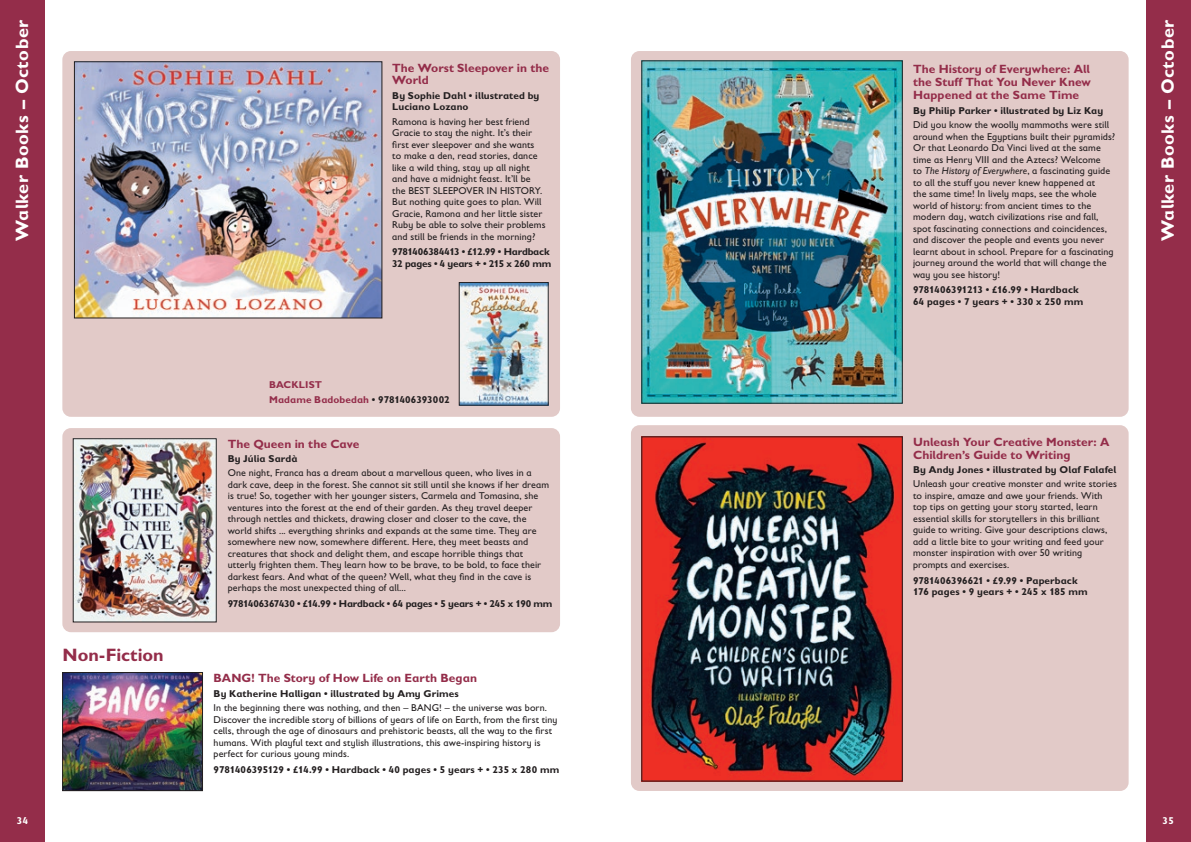
<style>
.page{position:relative;width:1191px;height:842px;background:#fff}
.page>*{position:absolute;margin:0;border:0;box-sizing:border-box;transform-origin:0 0}
.t1{font:700 18px "Gill Sans Infant Std";letter-spacing:.03em;color:#fff}
.t2{font:700 18px "Gill Sans Infant Std";color:#942d4a}
.t3{font:700 12px/13px "Gill Sans Infant Std";color:#942d4a}
.t4{font:10px/11.5px "Gill Sans Infant Std";letter-spacing:.01em;color:#231f20}
.t5{font:700 10px/11.5px "Gill Sans Infant Std";letter-spacing:.005em;color:#231f20}
.t6{font:700 10px/11.5px "Gill Sans Infant Std";letter-spacing:-.025em;color:#231f20}
.t7{font:700 10px/14.8px "Gill Sans Infant Std";letter-spacing:.005em;color:#942d4a}
.t8{font:700 10px "Gill Sans Infant Std";color:#fff}
.s1{font-style:italic}
.s2{color:#231f20}
</style>
<div class="page">
<div style="left:0;top:0;width:45px;height:842px;background:#942d4a"></div>
<div style="left:1145px;top:0;width:46px;height:842px;background:#942d4a"></div>
<div style="left:62px;top:51px;width:498px;height:366px;background:#e2cac8;border-radius:9px"></div>
<div style="left:62px;top:428px;width:498px;height:204px;background:#e2cac8;border-radius:9px"></div>
<div style="left:631px;top:51px;width:497px;height:366px;background:#e2cac8;border-radius:9px"></div>
<div style="left:631px;top:425px;width:497px;height:366px;background:#e2cac8;border-radius:9px"></div>
<img style="left:76px;top:63px;width:304px;height:253px">
<div style="left:74px;top:61px;width:308px;height:257px;border:1px solid #231f20"></div>
<img style="left:461px;top:284px;width:85px;height:119px">
<div style="left:459px;top:282px;width:89px;height:123px;border:1px solid #231f20"></div>
<img style="left:75px;top:440px;width:139px;height:180px">
<div style="left:73px;top:438px;width:143px;height:184px;border:1px solid #231f20"></div>
<img style="left:64px;top:674px;width:137px;height:115px">
<div style="left:62px;top:672px;width:141px;height:119px;border:1px solid #231f20"></div>
<img style="left:643px;top:63px;width:257px;height:338px">
<img style="left:643px;top:439px;width:257px;height:340px">
<h1 class="t1" style="left:11px;top:241px;width:223px;rotate:-90deg">Walker Books – October</h1>
<h1 class="t1" style="left:1157px;top:241px;width:223px;rotate:-90deg">Walker Books – October</h1>
<p class="t3" style="left:392px;top:61px;width:158px">The Worst Sleepover in the<br>World</p>
<p class="t5" style="left:392px;top:90px;width:149px">By Sophie Dahl • illustrated by<br>Luciano Lozano</p>
<p class="t4" style="left:392px;top:116px;width:155px">Ramona is having her best friend Gracie to stay the night. It’s their first ever sleepover and she wants to make a den, read stories, dance like a wild thing, stay up all night and have a midnight feast. It’ll be the BEST SLEEPOVER IN HISTORY.<br>But nothing quite goes to plan. Will Gracie, Ramona and her little sister Ruby be able to solve their problems and still be friends in the morning?</p>
<p class="t6" style="left:392px;top:246px;width:160px">9781406384413 • £12.99 • Hardback<br>32 pages • 4 years + • 215 x 260 mm</p>
<p class="t3" style="left:913px;top:63px;width:179px;text-align:justify">The History of Everywhere: All the Stuff That You Never Knew Happened at the Same Time</p>
<p class="t5" style="left:913px;top:104px;width:192px">By Philip Parker • illustrated by Liz Kay</p>
<p class="t4" style="left:913px;top:119px;width:204px">Did you know the woolly mammoths were still around when the Egyptians built their pyramids?<br>Or that Leonardo Da Vinci lived at the same time as Henry VIII and the Aztecs? Welcome<br>to <span class="s1">The History of Everywhere</span>, a fascinating guide to all the stuff you never knew happened at<br>the same time! In lively maps, see the whole world of history: from ancient times to the modern day, watch civilizations rise and fall, spot fascinating connections and coincidences, and discover the people and events you never learnt about in school. Prepare for a fascinating journey around the world that will change the way you see history!</p>
<p class="t5" style="left:913px;top:284px;width:172px">9781406391213 • £16.99 • Hardback<br>64 pages • 7 years + • 330 x 250 mm</p>
<h1 class="t2" style="left:62px;top:645px;width:103px">Non-Fiction</h1>
<p class="t7" style="left:269px;top:377px;width:182px">BACKLIST<br>Madame Badobedah <span class="s2">• 9781406393002</span></p>
<p class="t3" style="left:228px;top:437px;width:133px">The Queen in the Cave</p>
<p class="t5" style="left:228px;top:453px;width:71px">By Júlia Sardà</p>
<p class="t4" style="left:228px;top:467px;width:323px">One night, Franca has a dream about a marvellous queen, who lives in a dark cave, deep in the forest. She cannot sit still until she knows if her dream is true! So, together with her younger sisters, Carmela and Tomasina, she ventures into the forest at the end of their garden. As they travel deeper through nettles and thickets, drawing closer and closer to the cave, the world shifts ... everything shrinks and expands at the same time. They are somewhere new now, somewhere different. Here, they meet beasts and creatures that shock and delight them, and escape horrible things that utterly frighten them. They learn how to be brave, to be bold, to face their darkest fears. And what of the queen? Well, what they find in the cave is perhaps the most unexpected thing of all...</p>
<p class="t6" style="left:228px;top:598px;width:326px">9781406367430 • £14.99 • Hardback • 64 pages • 5 years + • 245 x 190 mm</p>
<p class="t3" style="left:214px;top:672px;width:265px">BANG! The Story of How Life on Earth Began</p>
<p class="t5" style="left:214px;top:687px;width:247px">By Katherine Halligan • illustrated by Amy Grimes</p>
<p class="t4" style="left:214px;top:702px;width:345px">In the beginning there was nothing, and then – BANG! – the universe was born.<br>Discover the incredible story of billions of years of life on Earth, from the first tiny cells, through the age of dinosaurs and prehistoric beasts, all the way to the first humans. With playful text and stylish illustrations, this awe-inspiring history is perfect for curious young minds.</p>
<p class="t5" style="left:214px;top:763px;width:347px">9781406395129 • £14.99 • Hardback • 40 pages • 5 years + • 235 x 280 mm</p>
<p class="t3" style="left:913px;top:435px;width:198px">Unleash Your Creative Monster: A<br>Children’s Guide to Writing</p>
<p class="t5" style="left:913px;top:464px;width:205px">By Andy Jones • illustrated by Olaf Falafel</p>
<p class="t4" style="left:913px;top:478px;width:205px">Unleash your creative monster and write stories to inspire, amaze and awe your friends. With top tips on getting your story started, learn essential skills for storytellers in this brilliant guide to writing. Give your descriptions claws, add a little bite to your writing and feed your monster inspiration with over 50 writing prompts and exercises.</p>
<p class="t5" style="left:913px;top:574px;width:176px">9781406396621 • £9.99 • Paperback<br>176 pages • 9 years + • 245 x 185 mm</p>
<p class="t8" style="left:17px;top:815px;width:13px">34</p>
<p class="t8" style="left:1162px;top:815px;width:13px">35</p>
</div>
